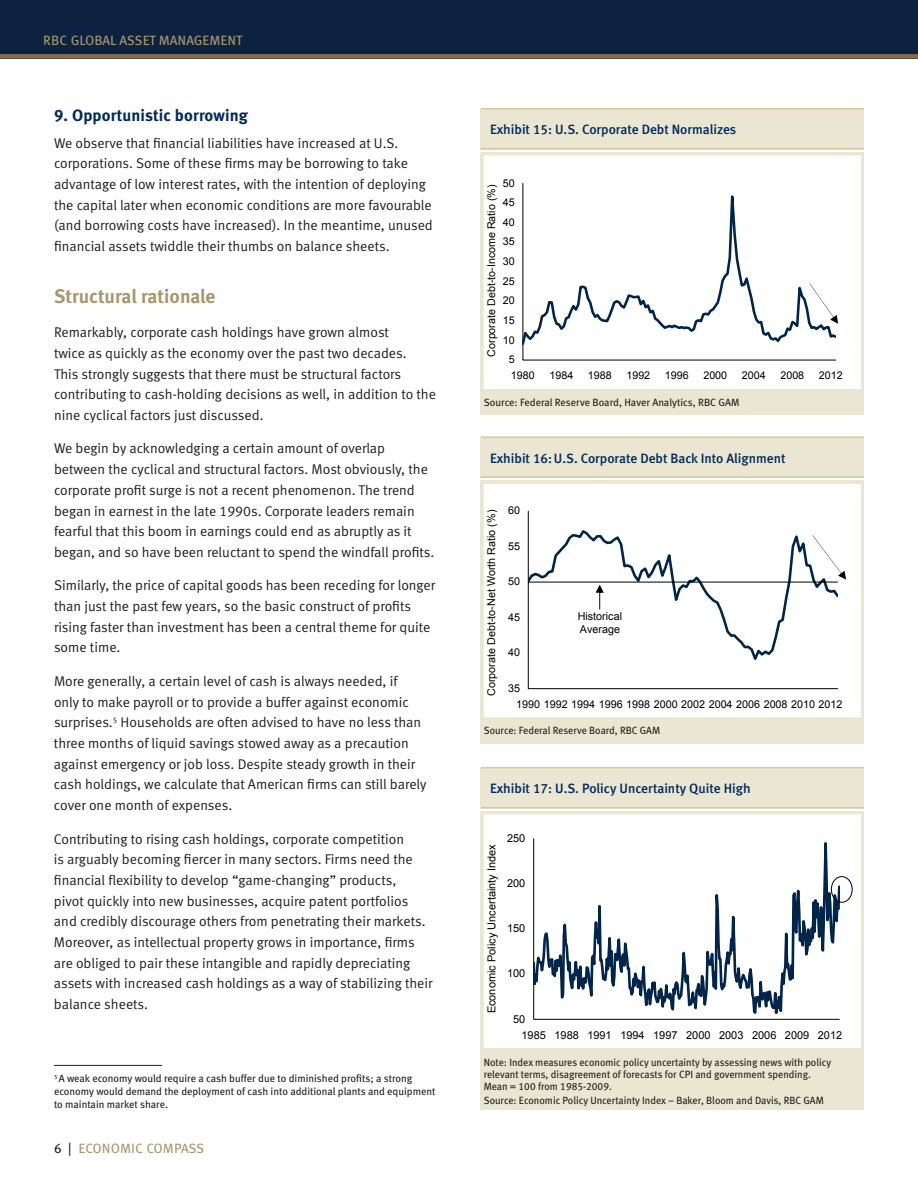
<style>
.page{position:relative;width:918px;height:1188px;background:#fff}
.page>*{position:absolute;margin:0;border:0;box-sizing:border-box;transform-origin:0 0}
.Subtitles{font:19.5px "Meta Bold LF";color:#a7996e}
._2nd_subtitle{font:16.5px "Meta Bold LF";letter-spacing:.01em;color:#00295c}
.Copy{font:14.1px/20.7px "Meta Normal LF";color:#231f20}
.Chart_title{font:13.5px "Meta Medium LF";color:#00295c}
.t1{font:13.5px "Meta Book LF Caps";color:#a7996e}
.t2{font:10.95px "Arial";color:#000}
.t3{font:10.8px/13.6px "Arial";color:#000}
.t4{font:10.65px "Arial";color:#000}
.Source{font:10.5px/12px "Meta Book LF";color:#231f20}
.s1{color:#231f20}
</style>
<div class="page">
<div style="left:481px;top:811px;width:383px;height:299px;background:#eae6d1"></div>
<div style="left:481px;top:481px;width:383px;height:263px;background:#eae6d1"></div>
<hr style="left:54px;top:1065px;width:108px;height:1px;background:#231f20">
<div style="left:481px;top:152px;width:383px;height:263px;background:#eae6d1"></div>
<div style="left:482px;top:154px;width:380px;height:237px;background:#fff"></div>
<svg style="left:523px;top:345px;width:313px;height:15px"></svg>
<svg style="left:522px;top:149px;width:315px;height:196px"></svg>
<svg style="left:832px;top:334px;width:4px;height:4px"></svg>
<svg style="left:810px;top:284px;width:28px;height:40px"></svg>
<div style="left:481px;top:152px;width:383px;height:240px;border:3px solid #eae6d1"></div>
<div style="left:481px;top:109px;width:383px;height:40px;background:#eae6d1"></div>
<hr style="left:481px;top:108px;width:383px;height:2px;background:#d3c99f">
<hr style="left:481px;top:148px;width:383px;height:1px;background:#d3c99f">
<div style="left:482px;top:482px;width:380px;height:237px;background:#fff"></div>
<svg style="left:528px;top:511px;width:310px;height:178px"></svg>
<svg style="left:528px;top:528px;width:318px;height:138px"></svg>
<div style="left:481px;top:481px;width:383px;height:239px;border:3px solid #eae6d1"></div>
<div style="left:481px;top:437px;width:383px;height:41px;background:#eae6d1"></div>
<hr style="left:481px;top:436px;width:383px;height:2px;background:#d3c99f">
<hr style="left:481px;top:476px;width:383px;height:2px;background:#d3c99f">
<div style="left:482px;top:813px;width:381px;height:236px;background:#fff"></div>
<svg style="left:533px;top:808px;width:183px;height:212px"></svg>
<svg style="left:716px;top:808px;width:124px;height:212px"></svg>
<div style="left:831px;top:876px;width:22px;height:27px;border:1px solid #000;border-radius:50%"></div>
<div style="left:481px;top:811px;width:383px;height:240px;border:3px solid #eae6d1"></div>
<div style="left:481px;top:768px;width:383px;height:40px;background:#eae6d1"></div>
<hr style="left:481px;top:767px;width:383px;height:1px;background:#d3c99f">
<hr style="left:481px;top:807px;width:383px;height:1px;background:#d3c99f">
<div style="left:0;top:0;width:918px;height:59px;background:#0d2240"></div>
<div style="left:0;top:54px;width:918px;height:5px;background:#886d4b"></div>
<p class="t1" style="left:43px;top:32px;width:201px">RBC GLOBAL ASSET MANAGEMENT</p>
<p class="_2nd_subtitle" style="left:54px;top:105px;width:195px">9. Opportunistic borrowing</p>
<p class="Copy" style="left:54px;top:132px;width:380px">We observe that financial liabilities have increased at U.S. corporations. Some of these firms may be borrowing to take advantage of low interest rates, with the intention of deploying the capital later when economic conditions are more favourable (and borrowing costs have increased). In the meantime, unused financial assets twiddle their thumbs on balance sheets.</p>
<p class="Subtitles" style="left:54px;top:284px;width:163px">Structural rationale</p>
<p class="Copy" style="left:54px;top:322px;width:383px">Remarkably, corporate cash holdings have grown almost<br>twice as quickly as the economy over the past two decades.<br>This strongly suggests that there must be structural factors contributing to cash-holding decisions as well, in addition to the nine cyclical factors just discussed.</p>
<p class="Copy" style="left:54px;top:438px;width:382px">We begin by acknowledging a certain amount of overlap between the cyclical and structural factors. Most obviously, the corporate profit surge is not a recent phenomenon. The trend began in earnest in the late 1990s. Corporate leaders remain fearful that this boom in earnings could end as abruptly as it began, and so have been reluctant to spend the windfall profits.</p>
<p class="Copy" style="left:54px;top:575px;width:383px">Similarly, the price of capital goods has been receding for longer than just the past few years, so the basic construct of profits rising faster than investment has been a central theme for quite some time.</p>
<p class="Copy" style="left:54px;top:671px;width:374px">More generally, a certain level of cash is always needed, if<br>only to make payroll or to provide a buffer against economic surprises.<sup>5</sup> Households are often advised to have no less than three months of liquid savings stowed away as a precaution against emergency or job loss. Despite steady growth in their cash holdings, we calculate that American firms can still barely cover one month of expenses.</p>
<p class="Copy" style="left:54px;top:828px;width:380px">Contributing to rising cash holdings, corporate competition<br>is arguably becoming fiercer in many sectors. Firms need the financial flexibility to develop “game-changing” products,<br>pivot quickly into new businesses, acquire patent portfolios and credibly discourage others from penetrating their markets.<br>Moreover, as intellectual property grows in importance, firms are obliged to pair these intangible and rapidly depreciating assets with increased cash holdings as a way of stabilizing their balance sheets.</p>
<p class="Source" style="left:54px;top:1072px;width:383px;line-height:12.6px"><sup>5</sup> A weak economy would require a cash buffer due to diminished profits; a strong economy would demand the deployment of cash into additional plants and equipment to maintain market share.</p>
<p class="t1" style="left:54px;top:1140px;width:152px"><span class="s1">6 |</span> ECONOMIC COMPASS</p>
<p class="Chart_title" style="left:490px;top:122px;width:248px">Exhibit 15: U.S. Corporate Debt Normalizes</p>
<p class="t4" style="left:503px;top:176px;width:13px">50</p>
<p class="t4" style="left:484px;top:357px;width:174px;rotate:-90deg">Corporate Debt-to-Income Ratio (%)</p>
<p class="t4" style="left:503px;top:195px;width:13px">45</p>
<p class="t4" style="left:503px;top:215px;width:13px">40</p>
<p class="t4" style="left:503px;top:235px;width:13px">35</p>
<p class="t4" style="left:503px;top:254px;width:13px">30</p>
<p class="t4" style="left:503px;top:274px;width:13px">25</p>
<p class="t4" style="left:503px;top:294px;width:13px">20</p>
<p class="t4" style="left:503px;top:313px;width:13px">15</p>
<p class="t4" style="left:503px;top:333px;width:13px">10</p>
<p class="t4" style="left:509px;top:352px;width:7px">5</p>
<p class="t4" style="left:511px;top:368px;width:25px">1980</p>
<p class="t4" style="left:549px;top:368px;width:25px">1984</p>
<p class="t4" style="left:588px;top:368px;width:25px">1988</p>
<p class="t4" style="left:626px;top:368px;width:25px">1992</p>
<p class="t4" style="left:665px;top:368px;width:25px">1996</p>
<p class="t4" style="left:703px;top:368px;width:25px">2000</p>
<p class="t4" style="left:742px;top:368px;width:25px">2004</p>
<p class="t4" style="left:780px;top:368px;width:25px">2008</p>
<p class="t4" style="left:819px;top:368px;width:25px">2012</p>
<p class="Source" style="left:484px;top:396px;width:257px">Source: Federal Reserve Board, Haver Analytics, RBC GAM</p>
<p class="Chart_title" style="left:490px;top:450px;width:297px">Exhibit 16:U.S. Corporate Debt Back Into Alignment</p>
<p class="t3" style="left:485px;top:696px;width:188px;rotate:-90deg">Corporate Debt-to-Net Worth Ratio (%)</p>
<p class="t3" style="left:508px;top:504px;width:13px">60</p>
<p class="t3" style="left:508px;top:539px;width:13px">55</p>
<p class="t3" style="left:508px;top:575px;width:13px">50</p>
<p class="t3" style="left:508px;top:610px;width:13px">45</p>
<p class="t3" style="left:508px;top:646px;width:13px">40</p>
<p class="t3" style="left:508px;top:681px;width:13px">35</p>
<p class="t3" style="left:578px;top:609px;width:46px">Historical<br>Average</p>
<p class="t3" style="left:516px;top:697px;width:328px">1990 1992 1994 1996 1998 2000 2002 2004 2006 2008 2010 2012</p>
<p class="Source" style="left:484px;top:724px;width:178px">Source: Federal Reserve Board, RBC GAM</p>
<p class="Chart_title" style="left:490px;top:781px;width:262px">Exhibit 17: U.S. Policy Uncertainty Quite High</p>
<p class="t2" style="left:484px;top:1013px;width:171px;rotate:-90deg">Economic Policy Uncertainty Index</p>
<p class="t2" style="left:507px;top:831px;width:20px">250</p>
<p class="t2" style="left:507px;top:876px;width:20px">200</p>
<p class="t2" style="left:507px;top:921px;width:20px">150</p>
<p class="t2" style="left:507px;top:966px;width:20px">100</p>
<p class="t2" style="left:513px;top:1012px;width:14px">50</p>
<p class="t2" style="left:522px;top:1028px;width:322px">1985 1988 1991 1994 1997 2000 2003 2006 2009 2012</p>
<p class="Source" style="left:484px;top:1056px;width:349px">Note: Index measures economic policy uncertainty by assessing news with policy relevant terms, disagreement of forecasts for CPI and government spending.<br>Mean = 100 from 1985-2009.</p>
<p class="Source" style="left:484px;top:1094px;width:342px">Source: Economic Policy Uncertainty Index – Baker, Bloom and Davis, RBC GAM</p>
</div>
